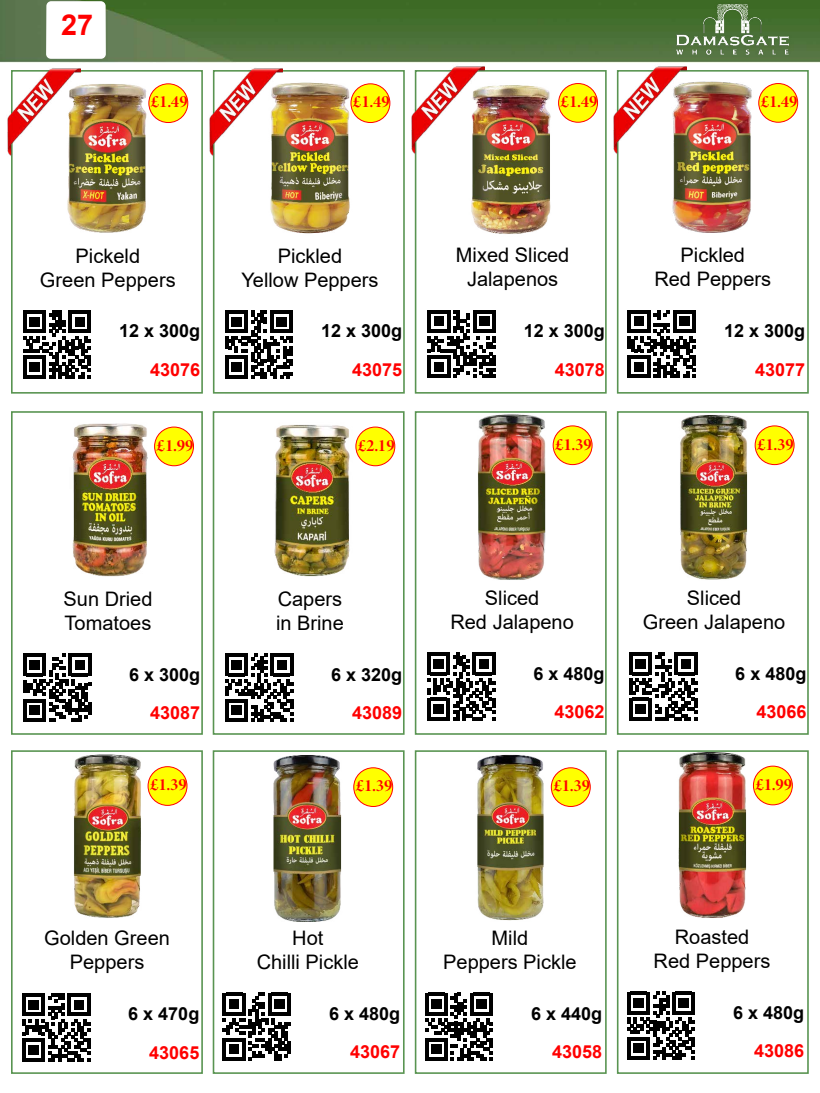
<style>
.page{position:relative;width:820px;height:1093px;background:#fff}
.page>*{position:absolute;margin:0;border:0;box-sizing:border-box;transform-origin:0 0}
.t1{font:700 28.8px "Arial";color:#f00}
.t2{font:20px/24px "Arial";color:#000;text-align:center}
.t3{font:700 18px "Arial";color:#000}
.t4{font:700 18px "Arial";color:#f00}
.t5{font:17.2px "Minion Variable Concept";color:#f00}
</style>
<div class="page">
<img style="left:0;top:0;width:819px;height:62px">
<div style="left:11px;top:70px;width:192px;height:324px;border:2px solid #599451"></div>
<div style="left:213px;top:70px;width:191px;height:324px;border:2px solid #599451"></div>
<div style="left:414px;top:70px;width:192px;height:324px;border:2px solid #599451"></div>
<div style="left:616px;top:70px;width:192px;height:324px;border:2px solid #599451"></div>
<div style="left:616px;top:411px;width:192px;height:324px;border:2px solid #599451"></div>
<div style="left:414px;top:411px;width:192px;height:324px;border:2px solid #599451"></div>
<div style="left:212px;top:411px;width:192px;height:324px;border:2px solid #599451"></div>
<div style="left:11px;top:411px;width:192px;height:324px;border:2px solid #599451"></div>
<div style="left:11px;top:750px;width:192px;height:324px;border:2px solid #599451"></div>
<div style="left:212px;top:750px;width:192px;height:324px;border:2px solid #599451"></div>
<div style="left:414px;top:750px;width:192px;height:324px;border:2px solid #599451"></div>
<div style="left:616px;top:750px;width:192px;height:324px;border:2px solid #599451"></div>
<img style="left:656px;top:0;width:152px;height:58px">
<svg style="left:46px;top:1px;width:60px;height:58px"></svg>
<img style="left:471px;top:70px;width:133px;height:168px">
<img style="left:672px;top:70px;width:132px;height:163px">
<svg style="left:427px;top:310px;width:68px;height:68px"></svg>
<svg style="left:627px;top:310px;width:68px;height:68px"></svg>
<div style="left:558px;top:84px;width:39px;height:38px;background:#ff0;border-radius:50%"></div>
<div style="left:558px;top:83px;width:39px;height:39px;border:1px solid #f00;border-radius:50%"></div>
<div style="left:758px;top:84px;width:39px;height:38px;background:#ff0;border-radius:50%"></div>
<div style="left:758px;top:83px;width:39px;height:39px;border:1px solid #f00;border-radius:50%"></div>
<svg style="left:225px;top:310px;width:68px;height:68px"></svg>
<img style="left:270px;top:71px;width:132px;height:168px">
<img style="left:67px;top:71px;width:133px;height:162px">
<svg style="left:23px;top:310px;width:68px;height:68px"></svg>
<div style="left:149px;top:84px;width:39px;height:39px;background:#ff0;border-radius:50%"></div>
<div style="left:149px;top:84px;width:39px;height:39px;border:1px solid #f00;border-radius:50%"></div>
<div style="left:351px;top:84px;width:39px;height:39px;background:#ff0;border-radius:50%"></div>
<div style="left:350px;top:84px;width:40px;height:39px;border:1px solid #f00;border-radius:50%"></div>
<img style="left:7px;top:68px;width:73px;height:100px">
<img style="left:209px;top:68px;width:73px;height:100px">
<img style="left:411px;top:66px;width:73px;height:100px">
<img style="left:613px;top:66px;width:73px;height:100px">
<img style="left:74px;top:754px;width:114px;height:164px">
<svg style="left:22px;top:993px;width:68px;height:68px"></svg>
<div style="left:148px;top:767px;width:39px;height:38px;background:#ff0;border-radius:50%"></div>
<div style="left:148px;top:766px;width:39px;height:39px;border:1px solid #f00;border-radius:50%"></div>
<svg style="left:225px;top:654px;width:68px;height:67px"></svg>
<img style="left:274px;top:414px;width:128px;height:168px">
<svg style="left:23px;top:654px;width:68px;height:67px"></svg>
<img style="left:72px;top:423px;width:122px;height:154px">
<div style="left:154px;top:427px;width:39px;height:39px;background:#ff0;border-radius:50%"></div>
<div style="left:154px;top:427px;width:40px;height:39px;border:1px solid #f00;border-radius:50%"></div>
<div style="left:356px;top:427px;width:38px;height:39px;background:#ff0;border-radius:50%"></div>
<div style="left:355px;top:427px;width:40px;height:39px;border:1px solid #f00;border-radius:50%"></div>
<svg style="left:425px;top:993px;width:67px;height:68px"></svg>
<img style="left:477px;top:754px;width:114px;height:167px">
<img style="left:273px;top:755px;width:121px;height:166px">
<svg style="left:223px;top:993px;width:68px;height:68px"></svg>
<hr style="left:287px;top:1044px;width:4px;height:10px;background:#000">
<div style="left:353px;top:768px;width:39px;height:38px;background:#ff0;border-radius:50%"></div>
<div style="left:353px;top:767px;width:40px;height:40px;border:1px solid #f00;border-radius:50%"></div>
<div style="left:551px;top:768px;width:39px;height:38px;background:#ff0;border-radius:50%"></div>
<div style="left:551px;top:767px;width:39px;height:40px;border:1px solid #f00;border-radius:50%"></div>
<svg style="left:427px;top:652px;width:68px;height:68px"></svg>
<img style="left:419px;top:413px;width:185px;height:168px">
<div style="left:553px;top:426px;width:39px;height:39px;background:#ff0;border-radius:50%"></div>
<div style="left:552px;top:426px;width:40px;height:39px;border:1px solid #f00;border-radius:50%"></div>
<img style="left:621px;top:413px;width:185px;height:168px">
<svg style="left:629px;top:652px;width:68px;height:68px"></svg>
<div style="left:754px;top:426px;width:39px;height:39px;background:#ff0;border-radius:50%"></div>
<div style="left:754px;top:426px;width:40px;height:39px;border:1px solid #f00;border-radius:50%"></div>
<svg style="left:627px;top:992px;width:67px;height:67px"></svg>
<img style="left:619px;top:751px;width:185px;height:167px">
<div style="left:753px;top:766px;width:39px;height:39px;background:#ff0;border-radius:50%"></div>
<div style="left:753px;top:766px;width:39px;height:39px;border:1px solid #f00;border-radius:50%"></div>
<h1 class="t1" style="left:61px;top:5px;width:34px">27</h1>
<p class="t5" style="left:151px;top:90px;width:38px">£1.49</p>
<p class="t5" style="left:353px;top:90px;width:38px">£1.49</p>
<p class="t5" style="left:560px;top:90px;width:38px">£1.49</p>
<p class="t5" style="left:760px;top:90px;width:38px">£1.49</p>
<p class="t2" style="left:40px;top:243px;width:137px">Pickeld<br>Green Peppers</p>
<p class="t2" style="left:241px;top:243px;width:139px">Pickled<br>Yellow Peppers</p>
<p class="t2" style="left:455px;top:243px;width:115px">Mixed Sliced<br>Jalapenos</p>
<p class="t2" style="left:654px;top:243px;width:118px">Pickled<br>Red Peppers</p>
<p class="t3" style="left:119px;top:318px;width:83px">12 x 300g</p>
<p class="t3" style="left:321px;top:318px;width:83px">12 x 300g</p>
<p class="t3" style="left:523px;top:318px;width:83px">12 x 300g</p>
<p class="t3" style="left:723px;top:318px;width:83px">12 x 300g</p>
<p class="t4" style="left:150px;top:357px;width:52px">43076</p>
<p class="t4" style="left:352px;top:357px;width:52px">43075</p>
<p class="t4" style="left:554px;top:357px;width:52px">43078</p>
<p class="t4" style="left:754px;top:357px;width:52px">43077</p>
<p class="t5" style="left:156px;top:433px;width:38px">£1.99</p>
<p class="t5" style="left:358px;top:433px;width:38px">£2.19</p>
<p class="t5" style="left:555px;top:432px;width:38px">£1.39</p>
<p class="t5" style="left:756px;top:432px;width:38px">£1.39</p>
<p class="t2" style="left:63px;top:587px;width:90px;text-align:left">Sun Dried<br>Tomatoes</p>
<p class="t2" style="left:276px;top:587px;width:69px;text-align:left">Capers in Brine</p>
<p class="t2" style="left:450px;top:585px;width:125px">Sliced<br>Red Jalapeno</p>
<p class="t2" style="left:642px;top:585px;width:144px">Sliced<br>Green Jalapeno</p>
<p class="t3" style="left:129px;top:662px;width:73px">6 x 300g</p>
<p class="t3" style="left:331px;top:662px;width:73px">6 x 320g</p>
<p class="t3" style="left:533px;top:660px;width:73px">6 x 480g</p>
<p class="t3" style="left:735px;top:660px;width:73px">6 x 480g</p>
<p class="t4" style="left:150px;top:700px;width:52px">43087</p>
<p class="t4" style="left:352px;top:700px;width:52px">43089</p>
<p class="t4" style="left:554px;top:699px;width:52px">43062</p>
<p class="t4" style="left:756px;top:699px;width:52px">43066</p>
<p class="t5" style="left:150px;top:773px;width:38px">£1.39</p>
<p class="t5" style="left:355px;top:774px;width:38px">£1.39</p>
<p class="t5" style="left:553px;top:774px;width:38px">£1.39</p>
<p class="t5" style="left:755px;top:772px;width:38px">£1.99</p>
<p class="t2" style="left:44px;top:926px;width:127px">Golden Green<br>Peppers</p>
<p class="t2" style="left:256px;top:926px;width:104px">Hot<br>Chilli Pickle</p>
<p class="t2" style="left:443px;top:926px;width:135px">Mild<br>Peppers Pickle</p>
<p class="t2" style="left:653px;top:925px;width:118px">Roasted<br>Red Peppers</p>
<p class="t3" style="left:128px;top:1001px;width:73px">6 x 470g</p>
<p class="t3" style="left:329px;top:1001px;width:73px">6 x 480g</p>
<p class="t3" style="left:531px;top:1001px;width:73px">6 x 440g</p>
<p class="t3" style="left:732px;top:1000px;width:73px">6 x 480g</p>
<p class="t4" style="left:149px;top:1040px;width:52px">43065</p>
<p class="t4" style="left:350px;top:1039px;width:52px">43067</p>
<p class="t4" style="left:552px;top:1039px;width:52px">43058</p>
<p class="t4" style="left:753px;top:1038px;width:52px">43086</p>
</div>
